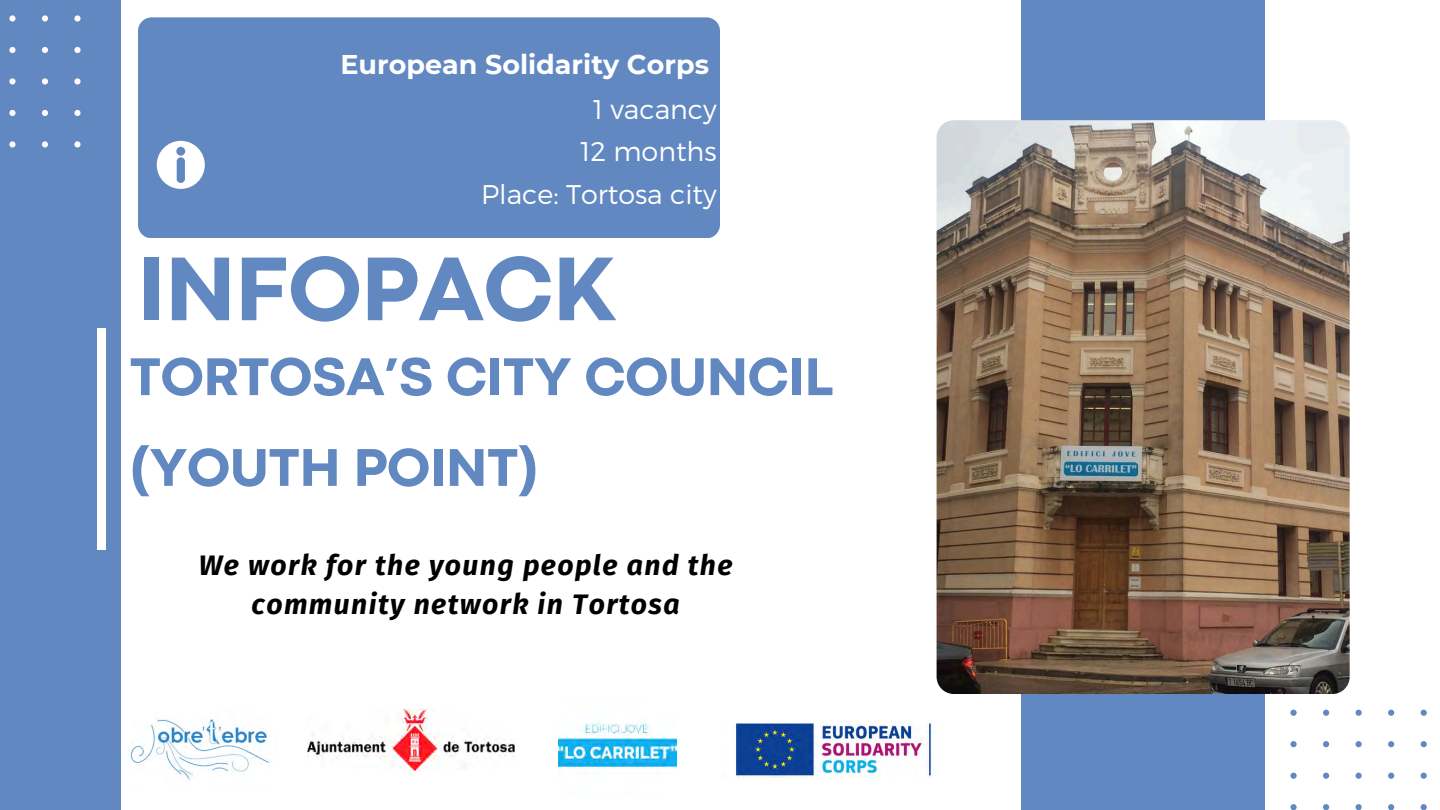
<style>
.page{position:relative;width:1440px;height:810px;background:#fff}
.page>*{position:absolute;margin:0;border:0;box-sizing:border-box;transform-origin:0 0}
.t1{font:800 94.3px "Codec Pro";color:#6188c1}
.t2{font:800 55.4px/90.8px "Codec Pro";color:#6188c1}
.t3{font:italic 700 28.3px/39px "Fira Sans";letter-spacing:.05em;color:#010101;text-align:center}
.t4{font:300 27px "Montserrat";color:#fff}
.t5{font:700 27px "Montserrat";color:#fff}
</style>
<div class="page">
<div style="left:1022px;top:0;width:243px;height:810px;background:#6188c1"></div>
<svg style="left:1290px;top:710px;width:137px;height:100px"></svg>
<div style="left:0;top:0;width:122px;height:810px;background:#6188c1"></div>
<div style="left:97px;top:328px;width:8px;height:222px;background:#fff"></div>
<div style="left:138px;top:17px;width:582px;height:221px;background:#6188c1;border-radius:14px"></div>
<svg style="left:157px;top:141px;width:48px;height:48px"></svg>
<svg style="left:9px;top:15px;width:72px;height:133px"></svg>
<img style="left:128px;top:718px;width:143px;height:63px">
<img style="left:734px;top:721px;width:199px;height:57px">
<img style="left:937px;top:120px;width:413px;height:574px;border-radius:17px">
<img style="left:308px;top:709px;width:207px;height:61px">
<img style="left:558px;top:721px;width:119px;height:49px">
<p class="t5" style="left:341px;top:48px;width:370px">European Solidarity Corps</p>
<p class="t4" style="left:593px;top:91px;width:125px">1 vacancy</p>
<p class="t4" style="left:580px;top:134px;width:138px">12 months</p>
<p class="t4" style="left:481px;top:177px;width:237px">Place: Tortosa city</p>
<p class="t1" style="left:138px;top:255px;width:480px">INFOPACK</p>
<p class="t2" style="left:130px;top:335px;width:705px">TORTOSA’S CITY COUNCIL (YOUTH POINT)</p>
<h3 class="t3" style="left:199px;top:546px;width:535px">We work for the young people and the community network in Tortosa</h3>
</div>
